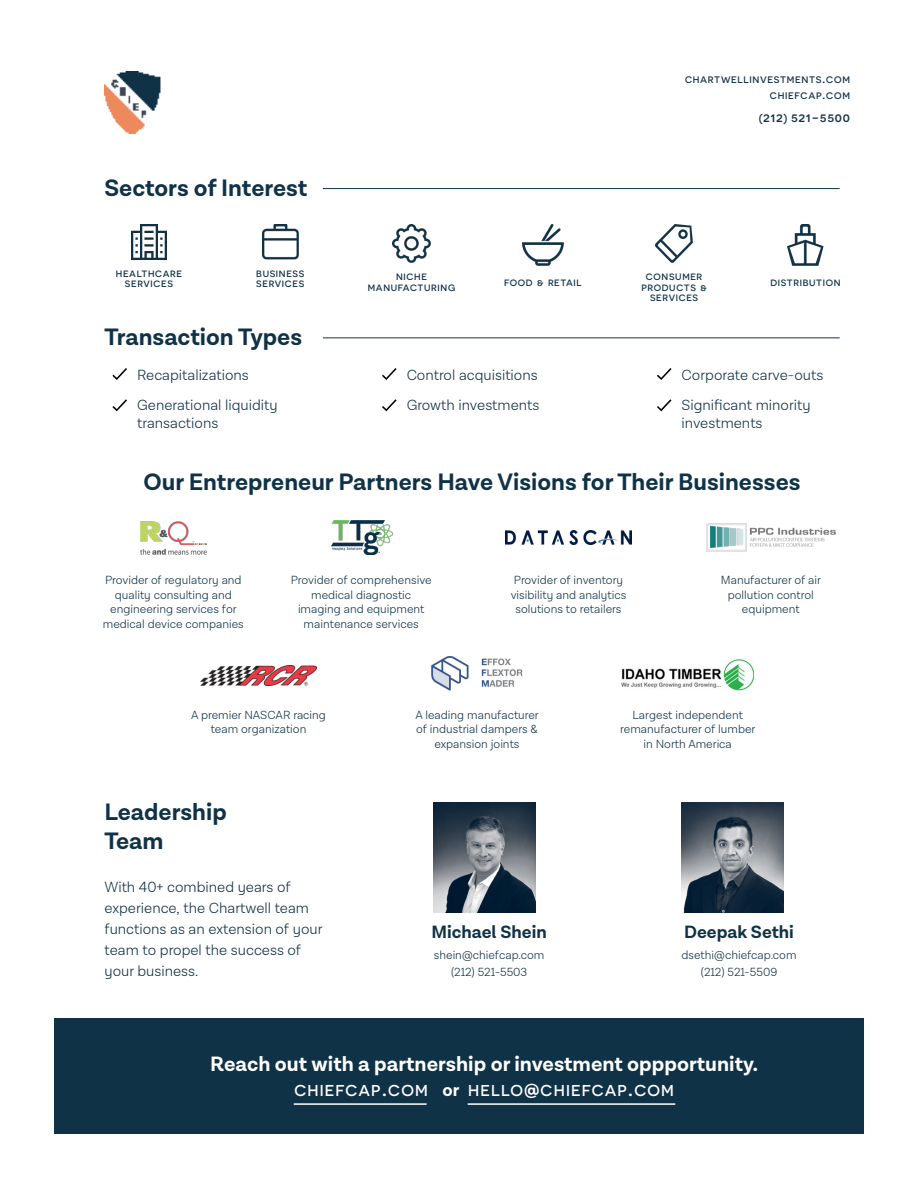
<style>
.page{position:relative;width:918px;height:1188px;background:#fff}
.page>*{position:absolute;margin:0;border:0;box-sizing:border-box;transform-origin:0 0}
.t1{font:700 24px "Lota Grotesque";color:#103247}
.t2{font:700 21px "Lota Grotesque";color:#fff}
.t3{font:700 18px "Lota Grotesque";color:#103247}
.t4{font:500 15.75px "Novecentosanswide";letter-spacing:.07em;color:#fff}
.Body_Paragraph{font:300 15px/21px "Lota Grotesque Alt 3";color:#103247}
.t5{font:500 13.5px "Novecentosanswide";letter-spacing:.05em;color:#103247}
.Body_Paragraph-2{font:300 12px/14.4px "Lota Grotesque Alt 3";color:#103247;text-align:center}
.t6{font:500 9.45px "Novecentosanswide";letter-spacing:.07em;color:#103247}
.t7{font:500 9.15px/10.2px "Novecentosanswide";letter-spacing:.07em;color:#103247;text-align:center}
.s1{font-size:13.5px}
.s2{font-size:10.5px}
.s3{font-size:10.2px}
.s4{font-size:22.5px}
.s5{font-family:"Lota Grotesque Alt 3";font-weight:700;font-size:18px}
.s6{font-size:19.5px}
</style>
<div class="page">
<div style="left:54px;top:1018px;width:810px;height:116px;background:#103247"></div>
<img style="left:104px;top:72px;width:57px;height:62px">
<hr style="left:294px;top:1103px;width:133px;height:2px;background:#fff">
<hr style="left:468px;top:1103px;width:207px;height:2px;background:#fff">
<svg style="left:112px;top:368px;width:15px;height:12px"></svg>
<svg style="left:112px;top:399px;width:15px;height:13px"></svg>
<svg style="left:382px;top:368px;width:15px;height:12px"></svg>
<svg style="left:382px;top:399px;width:15px;height:13px"></svg>
<svg style="left:657px;top:368px;width:15px;height:12px"></svg>
<svg style="left:657px;top:399px;width:15px;height:13px"></svg>
<img style="left:262px;top:224px;width:36px;height:35px">
<img style="left:655px;top:224px;width:38px;height:38px">
<img style="left:787px;top:224px;width:37px;height:42px">
<img style="left:522px;top:224px;width:41px;height:41px">
<img style="left:132px;top:224px;width:34px;height:35px">
<img style="left:393px;top:224px;width:37px;height:38px">
<img style="left:140px;top:521px;width:66px;height:33px">
<img style="left:332px;top:521px;width:61px;height:33px">
<img style="left:506px;top:531px;width:125px;height:14px">
<img style="left:707px;top:524px;width:128px;height:28px">
<img style="left:201px;top:665px;width:115px;height:20px">
<img style="left:431px;top:657px;width:92px;height:34px">
<img style="left:622px;top:659px;width:132px;height:31px">
<hr style="left:323px;top:338px;width:517px;height:1px;background:#103247">
<hr style="left:323px;top:188px;width:517px;height:1px;background:#103247">
<img style="left:681px;top:802px;width:102px;height:111px">
<img style="left:433px;top:802px;width:102px;height:111px">
<h1 class="t1" style="left:104px;top:174px;width:204px">Sectors of Interest</h1>
<h1 class="t6" style="left:685px;top:74px;width:166px">CHARTWELLINVESTMENTS<span class="s1">.</span>COM</h1>
<h1 class="t6" style="left:770px;top:90px;width:82px">CHIEFCAP<span class="s1">.</span>COM</h1>
<h1 class="t5" style="left:759px;top:109px;width:93px"><span class="s2">(</span>212<span class="s2">)</span> 521-5500</h1>
<h1 class="t7" style="left:116px;top:269px;width:68px">HEALTHCARE<br>SERVICES</h1>
<h1 class="t7" style="left:396px;top:272px;width:32px">NICHE</h1>
<h1 class="t7" style="left:368px;top:282px;width:89px">MANUFACTURING</h1>
<h1 class="t7" style="left:256px;top:269px;width:50px">BUSINESS</h1>
<h1 class="t7" style="left:256px;top:279px;width:50px">SERVICES</h1>
<h1 class="t7" style="left:641px;top:272px;width:67px">CONSUMER<br>PRODUCTS <span class="s3">&amp;<br></span>SERVICES</h1>
<h1 class="t7" style="left:504px;top:278px;width:79px">FOOD <span class="s3">&amp;</span> RETAIL</h1>
<h1 class="t7" style="left:770px;top:277px;width:72px">DISTRIBUTION</h1>
<h1 class="t1" style="left:104px;top:323px;width:199px">Transaction Types</h1>
<p class="Body_Paragraph" style="left:137px;top:364px;width:113px">Recapitalizations</p>
<p class="Body_Paragraph" style="left:137px;top:396px;width:142px;line-height:18px">Generational liquidity transactions</p>
<p class="Body_Paragraph" style="left:407px;top:364px;width:133px">Control acquisitions</p>
<p class="Body_Paragraph" style="left:407px;top:394px;width:134px">Growth investments</p>
<p class="Body_Paragraph" style="left:682px;top:364px;width:143px">Corporate carve-outs</p>
<p class="Body_Paragraph" style="left:682px;top:396px;width:131px;line-height:18px">Significant minority investments</p>
<h1 class="t1" style="left:144px;top:468px;width:658px">Our Entrepreneur Partners Have Visions for Their Businesses</h1>
<p class="Body_Paragraph-2" style="left:103px;top:573px;width:142px">Provider of regulatory and quality consulting and engineering services for medical device companies</p>
<p class="Body_Paragraph-2" style="left:721px;top:573px;width:102px">Manufacturer of air pollution control equipment</p>
<p class="Body_Paragraph-2" style="left:291px;top:573px;width:142px">Provider of comprehensive medical diagnostic imaging and equipment maintenance services</p>
<p class="Body_Paragraph-2" style="left:511px;top:573px;width:117px">Provider of inventory visibility and analytics solutions to retailers</p>
<p class="Body_Paragraph-2" style="left:191px;top:708px;width:136px">A premier NASCAR racing team organization</p>
<h1 class="t1" style="left:104px;top:798px;width:124px">Leadership</h1>
<h1 class="t1" style="left:104px;top:827px;width:61px">Team</h1>
<p class="Body_Paragraph" style="left:104px;top:877px;width:220px">With 40+ combined years of experience, the Chartwell team functions as an extension of your team to propel the success of your business.</p>
<p class="Body_Paragraph-2" style="left:415px;top:708px;width:125px">A leading manufacturer of industrial dampers &amp; expansion joints</p>
<p class="Body_Paragraph-2" style="left:620px;top:708px;width:137px">Largest independent remanufacturer of lumber in North America</p>
<h1 class="t3" style="left:432px;top:922px;width:117px">Michael Shein</h1>
<h1 class="Body_Paragraph-2" style="left:434px;top:948px;width:112px">shein@chiefcap.com</h1>
<h1 class="Body_Paragraph-2" style="left:451px;top:965px;width:78px">(212) 521-5503</h1>
<h1 class="t3" style="left:684px;top:922px;width:111px">Deepak Sethi</h1>
<h1 class="Body_Paragraph-2" style="left:682px;top:948px;width:117px">dsethi@chiefcap.com</h1>
<h1 class="Body_Paragraph-2" style="left:701px;top:965px;width:78px">(212) 521-5509</h1>
<h1 class="t2" style="left:210px;top:1052px;width:549px">Reach out with a partnership or investment oppportunity.</h1>
<h1 class="t4" style="left:294px;top:1082px;width:381px">CHIEFCAP<span class="s4">.</span>COM <span class="s5">or</span> HELLO<span class="s6">@</span>CHIEFCAP<span class="s4">.</span>COM</h1>
</div>
